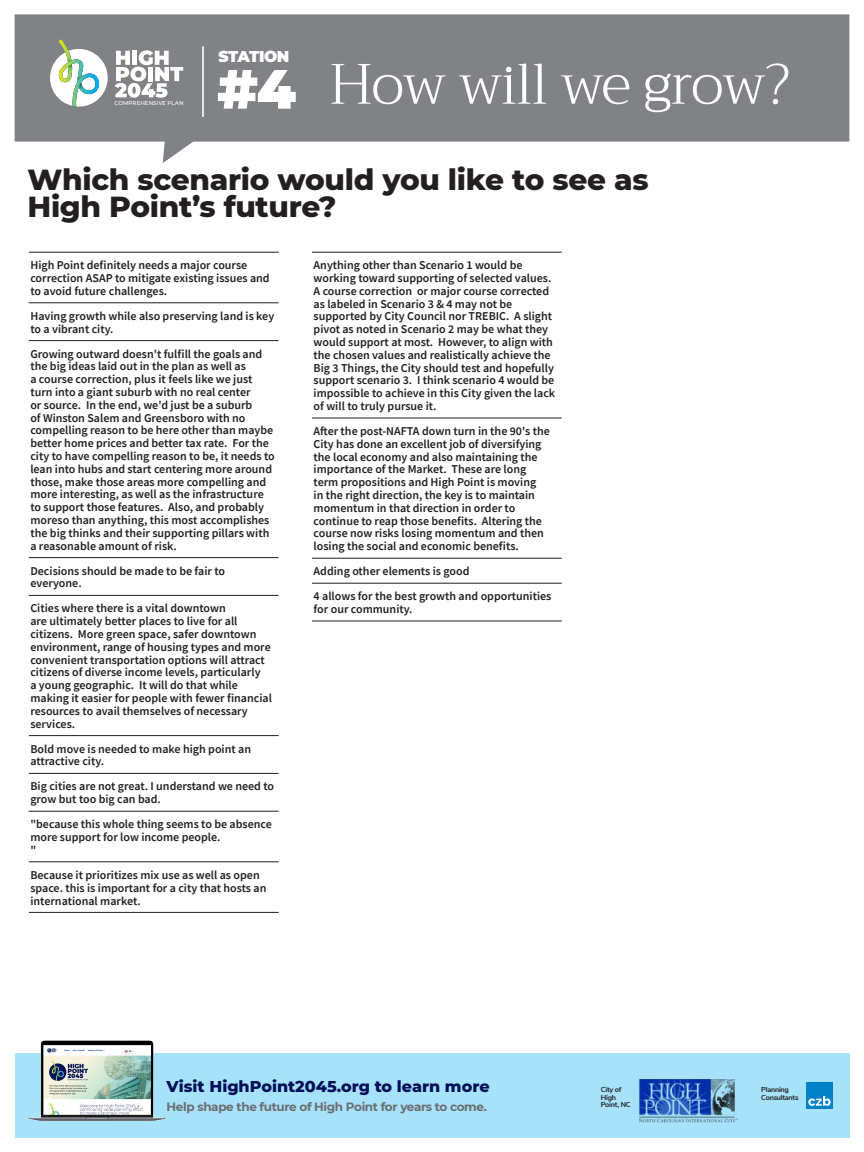
<style>
.page{position:relative;width:864px;height:1152px;background:#fff}
.page>*{position:absolute;margin:0;border:0;box-sizing:border-box;transform-origin:0 0}
.t1{font:300 56.8px "Trirong";letter-spacing:-.025em;color:#fff}
.t2{font:900 55.2px "Montserrat";color:#fff}
.t3{font:800 29.6px/26.8px "Montserrat";letter-spacing:-.01em;color:#231f20}
.t4{font:800 16px "Montserrat";color:#000f57}
.t5{font:900 15.6px "Montserrat";letter-spacing:-.03em;color:#fff}
.t6{font:600 12px/12.8px "Source Sans Pro";color:#231f20}
.t7{font:700 12px "Montserrat";letter-spacing:-.03em;color:#6c6d70}
.t8{font:700 7.2px/7.2px "Nunito Sans";letter-spacing:-.03em;color:#231f20}
.t9{font:500 5.6px "Montserrat";color:#fff}
</style>
<div class="page">
<svg style="left:15px;top:14px;width:834px;height:149px;background:#939497"></svg>
<div style="left:50px;top:49px;width:58px;height:58px;background:#fff;border-radius:50%"></div>
<svg style="left:58px;top:40px;width:41px;height:67px"></svg>
<svg style="left:115px;top:50px;width:68px;height:48px"></svg>
<hr style="left:202px;top:46px;width:2px;height:71px;background:#fff">
<div style="left:15px;top:1053px;width:834px;height:84px;background:#a6e2fa"></div>
<img style="left:806px;top:1082px;width:27px;height:27px">
<img style="left:639px;top:1079px;width:98px;height:44px">
<img style="left:28px;top:1040px;width:138px;height:81px">
<hr style="left:29px;top:252px;width:250px;height:1px;background:#231f20">
<hr style="left:29px;top:303px;width:250px;height:1px;background:#231f20">
<hr style="left:29px;top:340px;width:250px;height:1px;background:#231f20">
<hr style="left:29px;top:557px;width:250px;height:1px;background:#231f20">
<hr style="left:29px;top:595px;width:250px;height:1px;background:#231f20">
<hr style="left:29px;top:735px;width:250px;height:1px;background:#231f20">
<hr style="left:29px;top:773px;width:250px;height:1px;background:#231f20">
<hr style="left:29px;top:811px;width:250px;height:1px;background:#231f20">
<hr style="left:29px;top:862px;width:250px;height:1px;background:#231f20">
<hr style="left:29px;top:912px;width:250px;height:1px;background:#231f20">
<hr style="left:312px;top:252px;width:250px;height:1px;background:#231f20">
<hr style="left:312px;top:418px;width:250px;height:1px;background:#231f20">
<hr style="left:312px;top:558px;width:250px;height:1px;background:#231f20">
<hr style="left:312px;top:583px;width:250px;height:1px;background:#231f20">
<hr style="left:312px;top:621px;width:250px;height:1px;background:#231f20">
<p class="t9" style="left:115px;top:99px;width:70px">COMPREHENSIVE PLAN</p>
<p class="t5" style="left:219px;top:44px;width:72px">STATION</p>
<p class="t2" style="left:217px;top:48px;width:80px">#4</p>
<p class="t1" style="left:329px;top:40px;width:463px">How will we grow?</p>
<p class="t3" style="left:27px;top:165px;width:623px">Which scenario would you like to see as<br>High Point’s future?</p>
<p class="t6" style="left:30px;top:259px;width:241px">High Point definitely needs a major course correction ASAP to mitigate existing issues and to avoid future challenges.</p>
<p class="t6" style="left:30px;top:309px;width:245px">Having growth while also preserving land is key to a vibrant city.</p>
<p class="t6" style="left:30px;top:347px;width:246px">Growing outward doesn't fulfill the goals and the big ideas laid out in the plan as well as<br>a course correction, plus it feels like we just turn into a giant suburb with no real center<br>or source. In the end, we'd just be a suburb<br>of Winston Salem and Greensboro with no compelling reason to be here other than maybe better home prices and better tax rate. For the city to have compelling reason to be, it needs to lean into hubs and start centering more around those, make those areas more compelling and more interesting, as well as the infrastructure to support those features. Also, and probably moreso than anything, this most accomplishes the big thinks and their supporting pillars with a reasonable amount of risk.</p>
<p class="t6" style="left:30px;top:564px;width:196px">Decisions should be made to be fair to everyone.</p>
<p class="t6" style="left:30px;top:602px;width:243px">Cities where there is a vital downtown<br>are ultimately better places to live for all citizens. More green space, safer downtown environment, range of housing types and more convenient transportation options will attract citizens of diverse income levels, particularly<br>a young geographic. It will do that while making it easier for people with fewer financial resources to avail themselves of necessary services.</p>
<p class="t6" style="left:30px;top:742px;width:222px">Bold move is needed to make high point an attractive city.</p>
<p class="t6" style="left:30px;top:780px;width:245px">Big cities are not great. I understand we need to grow but too big can bad.</p>
<p class="t6" style="left:30px;top:818px;width:243px">"because this whole thing seems to be absence more support for low income people.<br>"</p>
<p class="t6" style="left:30px;top:868px;width:238px">Because it prioritizes mix use as well as open space. this is important for a city that hosts an international market.</p>
<p class="t6" style="left:314px;top:259px;width:243px">Anything other than Scenario 1 would be working toward supporting of selected values.<br>A course correction or major course corrected as labeled in Scenario 3 &amp; 4 may not be supported by City Council nor TREBIC. A slight pivot as noted in Scenario 2 may be what they would support at most. However, to align with the chosen values and realistically achieve the Big 3 Things, the City should test and hopefully support scenario 3. I think scenario 4 would be impossible to achieve in this City given the lack of will to truly pursue it.</p>
<p class="t6" style="left:314px;top:425px;width:238px">After the post-NAFTA down turn in the 90's the City has done an excellent job of diversifying the local economy and also maintaining the importance of the Market. These are long term propositions and High Point is moving<br>in the right direction, the key is to maintain momentum in that direction in order to continue to reap those benefits. Altering the course now risks losing momentum and then losing the social and economic benefits.</p>
<p class="t6" style="left:314px;top:565px;width:157px">Adding other elements is good</p>
<p class="t6" style="left:314px;top:590px;width:239px">4 allows for the best growth and opportunities for our community.</p>
<p class="t4" style="left:167px;top:1074px;width:325px">Visit HighPoint2045.org to learn more</p>
<p class="t7" style="left:167px;top:1098px;width:322px">Help shape the future of High Point for years to come.</p>
<p class="t8" style="left:601px;top:1086px;width:31px">City of<br>High<br>Point, NC</p>
<p class="t8" style="left:761px;top:1086px;width:39px">Planning<br>Consultants</p>
</div>
